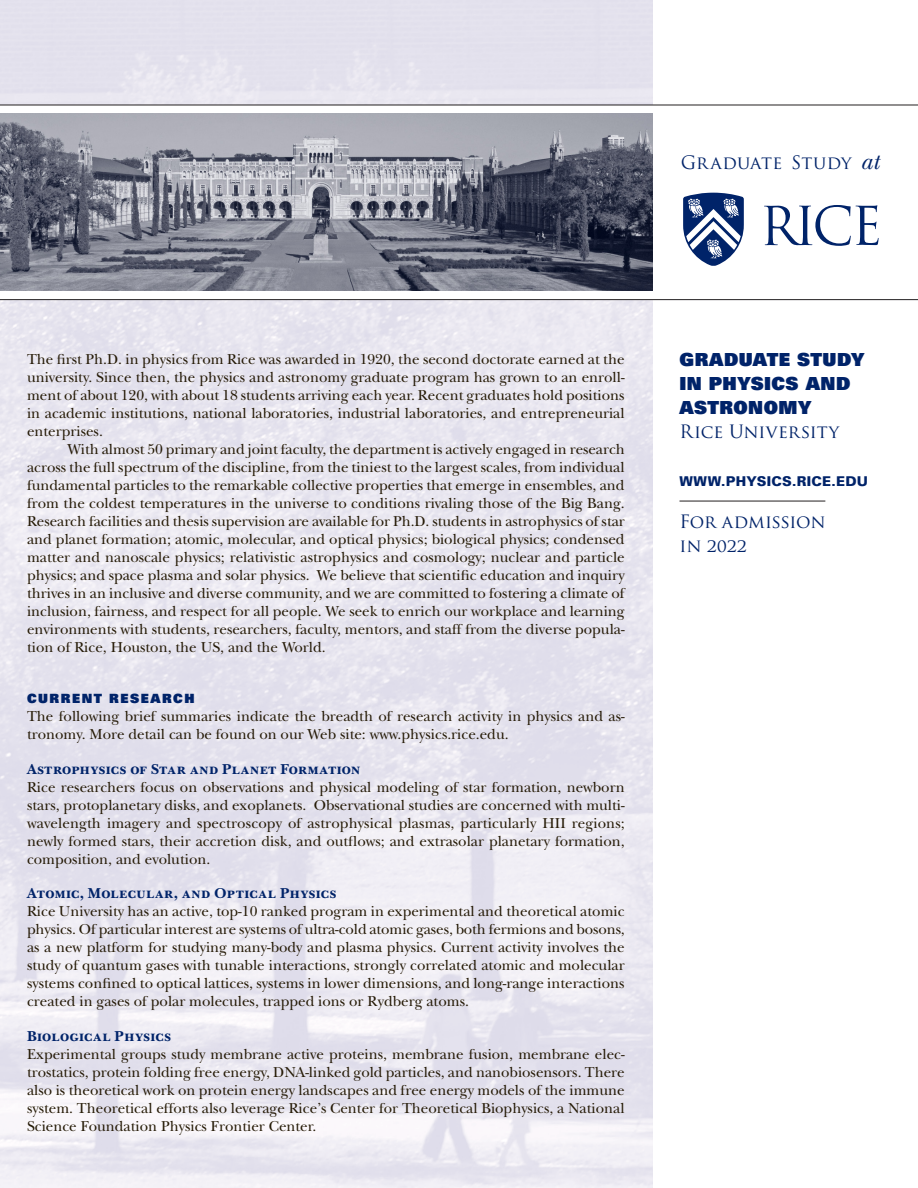
<style>
.page{position:relative;width:918px;height:1188px;background:#fff}
.page>*{position:absolute;margin:0;border:0;box-sizing:border-box;transform-origin:0 0}
.t1{font:18px/24px "Trajan Pro";letter-spacing:-.005em;color:#002369}
.t2{font:18px/24px "Univers LT Std X Black";letter-spacing:.025em;color:#002369}
.t3{font:15px/18px "New Baskerville Std";color:#251a06;text-align:justify}
.t4{font:700 15px "New Baskerville Std";letter-spacing:.02em;color:#002369}
.t5{font:900 13.5px "Univers LT Std";letter-spacing:.015em;color:#002369}
.t6{font:12.75px "Univers LT Std X Black";letter-spacing:.12em;color:#002369}
.s1{font-family:"New Baskerville Std";font-style:italic;font-size:24px}
</style>
<div class="page">
<hr style="left:0;top:105px;width:918px;height:1px;background:#231f20">
<hr style="left:0;top:299px;width:918px;height:1px;background:#231f20">
<hr style="left:679px;top:501px;width:146px;height:1px;background:#231f20">
<svg style="left:683px;top:193px;width:61px;height:73px"></svg>
<svg style="left:764px;top:205px;width:115px;height:41px"></svg>
<img style="left:0;top:114px;width:652px;height:177px">
<p class="t1" style="left:681px;top:151px;width:200px">Graduate Study <span class="s1">at</span></p>
<p class="t3" style="left:27px;top:350px;width:599px">The first Ph.D. in physics from Rice was awarded in 1920, the second doctorate earned at the university. Since then, the physics and astronomy graduate program has grown to an enroll&shy;ment of about 120, with about 18 students arriving each year. Recent graduates hold positions in academic institutions, national laboratories, industrial laboratories, and entrepreneurial enterprises.</p>
<p class="t3" style="left:27px;top:440px;width:599px;text-indent:40px">With almost 50 primary and joint faculty, the department is actively engaged in research across the full spectrum of the discipline, from the tiniest to the largest scales, from individual fundamental particles to the remarkable collective properties that emerge in ensembles, and from the coldest temperatures in the universe to conditions rivaling those of the Big Bang.<br>Research facilities and thesis supervision are available for Ph.D. students in astrophysics of star and planet formation; atomic, molecular, and optical physics; biological physics; condensed matter and nanoscale physics; relativistic astrophysics and cosmology; nuclear and particle physics; and space plasma and solar physics. We believe that scientific education and inquiry thrives in an inclusive and diverse community, and we are committed to fostering a climate of inclusion, fairness, and respect for all people. We seek to enrich our workplace and learning environments with students, researchers, faculty, mentors, and staff from the diverse popula&shy;tion of Rice, Houston, the US, and the World.</p>
<p class="t6" style="left:27px;top:690px;width:169px">CURRENT RESEARCH</p>
<p class="t3" style="left:27px;top:708px;width:599px">The following brief summaries indicate the breadth of research activity in physics and as&shy;tronomy. More detail can be found on our Web site: www.physics.rice.edu.</p>
<p class="t4" style="left:27px;top:760px;width:335px">Astrophysics of Star and Planet Formation</p>
<p class="t3" style="left:27px;top:778px;width:599px">Rice researchers focus on observations and physical modeling of star formation, newborn stars, protoplanetary disks, and exoplanets. Observational studies are concerned with multi&shy;wavelength imagery and spectroscopy of astrophysical plasmas, particularly HII regions; newly formed stars, their accretion disk, and outflows; and extrasolar planetary formation, composition, and evolution.</p>
<p class="t4" style="left:27px;top:885px;width:311px">Atomic, Molecular, and Optical Physics</p>
<p class="t3" style="left:27px;top:903px;width:599px">Rice University has an active, top-10 ranked program in experimental and theoretical atomic physics. Of particular interest are systems of ultra-cold atomic gases, both fermions and bosons, as a new platform for studying many-body and plasma physics. Current activity involves the study of quantum gases with tunable interactions, strongly correlated atomic and molecular systems confined to optical lattices, systems in lower dimensions, and long-range interactions created in gases of polar molecules, trapped ions or Rydberg atoms.</p>
<p class="t4" style="left:27px;top:1027px;width:146px">Biological Physics</p>
<p class="t3" style="left:27px;top:1045px;width:599px">Experimental groups study membrane active proteins, membrane fusion, membrane elec&shy;trostatics, protein folding free energy, DNA-linked gold particles, and nanobiosensors. There also is theoretical work on protein energy landscapes and free energy models of the immune system. Theoretical efforts also leverage Rice’s Center for Theoretical Biophysics, a National Science Foundation Physics Frontier Center.</p>
<p class="t2" style="left:679px;top:347px;width:186px">GRADUATE STUDY<br>IN PHYSICS AND<br>ASTRONOMY</p>
<p class="t1" style="left:679px;top:420px;width:161px">Rice University</p>
<p class="t5" style="left:679px;top:473px;width:190px">WWW.PHYSICS.RICE.EDU</p>
<p class="t1" style="left:679px;top:510px;width:147px">For admission in 2022</p>
</div>
